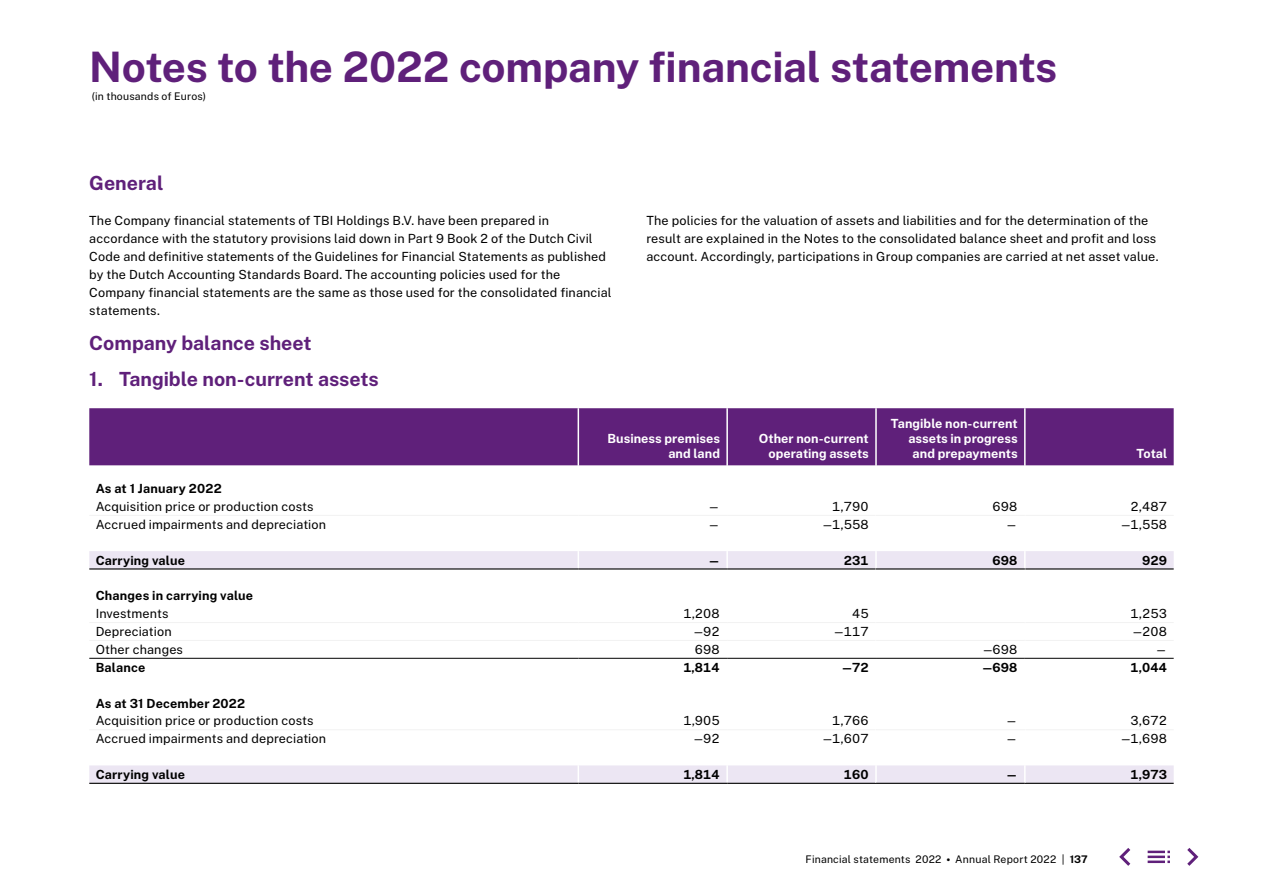
<style>
.page{position:relative;width:1263px;height:893px;background:#fff}
.page>*{position:absolute;margin:0;border:0;box-sizing:border-box;transform-origin:0 0}
.t1{font:700 42px "TBI Sans";letter-spacing:-.01em;color:#5f207a}
.t2{font:700 19.5px "TBI Sans";color:#5f207a}
.t3{font:12.6px/17.9px "TBI Sans";letter-spacing:.01em;color:#000}
.t4{font:700 12.6px "TBI Sans";letter-spacing:.015em;color:#000}
.t5{font:700 12.6px/15.1px "TBI Sans";letter-spacing:.005em;color:#fff;text-align:right}
.t6{font:12.6px "TBI Sans";letter-spacing:.01em;color:#000;scale:2.42 1}
.t7{font:700 12.6px "TBI Sans";letter-spacing:.015em;color:#000;scale:2.42 1}
.t8{font:10.5px "TBI Sans";letter-spacing:.02em;color:#000}
.s1{font-weight:700}
</style>
<div class="page">
<div style="left:89px;top:408px;width:1085px;height:57px;background:#5f207a"></div>
<svg style="left:89px;top:551px;width:1085px;height:232px"></svg>
<hr style="left:578px;top:408px;width:1px;height:57px;background:#fff">
<hr style="left:726px;top:408px;width:2px;height:57px;background:#fff">
<svg style="left:578px;top:465px;width:1px;height:318px"></svg>
<svg style="left:726px;top:551px;width:2px;height:232px"></svg>
<hr style="left:89px;top:783px;width:489px;height:1px;background:#000">
<hr style="left:578px;top:783px;width:149px;height:1px;background:#000">
<hr style="left:727px;top:783px;width:149px;height:1px;background:#000">
<hr style="left:1025px;top:783px;width:149px;height:1px;background:#000">
<hr style="left:89px;top:568px;width:489px;height:1px;background:#000">
<hr style="left:578px;top:568px;width:149px;height:1px;background:#000">
<hr style="left:727px;top:568px;width:149px;height:1px;background:#000">
<hr style="left:1025px;top:568px;width:149px;height:1px;background:#000">
<hr style="left:89px;top:515px;width:489px;height:1px;background:#f2f2f2">
<hr style="left:578px;top:515px;width:149px;height:1px;background:#f2f2f2">
<hr style="left:727px;top:515px;width:149px;height:1px;background:#f2f2f2">
<hr style="left:1025px;top:515px;width:149px;height:1px;background:#f2f2f2">
<hr style="left:89px;top:622px;width:489px;height:1px;background:#f2f2f2">
<hr style="left:578px;top:622px;width:149px;height:1px;background:#f2f2f2">
<hr style="left:727px;top:622px;width:149px;height:1px;background:#f2f2f2">
<hr style="left:1025px;top:622px;width:149px;height:1px;background:#f2f2f2">
<hr style="left:89px;top:640px;width:489px;height:1px;background:#f2f2f2">
<hr style="left:578px;top:640px;width:149px;height:1px;background:#f2f2f2">
<hr style="left:727px;top:640px;width:149px;height:1px;background:#f2f2f2">
<hr style="left:1025px;top:640px;width:149px;height:1px;background:#f2f2f2">
<hr style="left:89px;top:729px;width:489px;height:1px;background:#f2f2f2">
<hr style="left:578px;top:729px;width:149px;height:1px;background:#f2f2f2">
<hr style="left:727px;top:729px;width:149px;height:1px;background:#f2f2f2">
<hr style="left:1025px;top:729px;width:149px;height:1px;background:#f2f2f2">
<hr style="left:875px;top:408px;width:2px;height:57px;background:#fff">
<hr style="left:1024px;top:408px;width:1px;height:57px;background:#fff">
<svg style="left:875px;top:551px;width:2px;height:232px"></svg>
<svg style="left:1024px;top:465px;width:1px;height:318px"></svg>
<hr style="left:876px;top:515px;width:149px;height:1px;background:#f2f2f2">
<hr style="left:876px;top:622px;width:149px;height:1px;background:#f2f2f2">
<hr style="left:876px;top:640px;width:149px;height:1px;background:#f2f2f2">
<hr style="left:876px;top:729px;width:149px;height:1px;background:#f2f2f2">
<hr style="left:876px;top:568px;width:149px;height:1px;background:#000">
<hr style="left:876px;top:783px;width:149px;height:1px;background:#000">
<hr style="left:89px;top:658px;width:489px;height:1px;background:#000">
<hr style="left:578px;top:658px;width:149px;height:1px;background:#000">
<hr style="left:727px;top:658px;width:149px;height:1px;background:#000">
<hr style="left:876px;top:658px;width:149px;height:1px;background:#000">
<hr style="left:1025px;top:658px;width:149px;height:1px;background:#000">
<svg style="left:1119px;top:848px;width:11px;height:18px"></svg>
<svg style="left:1148px;top:851px;width:22px;height:12px"></svg>
<svg style="left:1187px;top:848px;width:11px;height:18px"></svg>
<h1 class="t1" style="left:89px;top:36px;width:969px">Notes to the 2022 company financial statements</h1>
<p class="t8" style="left:92px;top:89px;width:116px">(in thousands of Euros)</p>
<h2 class="t2" style="left:89px;top:168px;width:76px">General</h2>
<p class="t3" style="left:89px;top:211px;width:524px">The Company financial statements of TBI Holdings B.V. have been prepared in accordance with the statutory provisions laid down in Part 9 Book 2 of the Dutch Civil Code and definitive statements of the Guidelines for Financial Statements as published by the Dutch Accounting Standards Board. The accounting policies used for the Company financial statements are the same as those used for the consolidated financial statements.</p>
<p class="t3" style="left:646px;top:211px;width:514px">The policies for the valuation of assets and liabilities and for the determination of the result are explained in the Notes to the consolidated balance sheet and profit and loss account. Accordingly, participations in Group companies are carried at net asset value.</p>
<h2 class="t2" style="left:89px;top:329px;width:224px">Company balance sheet</h2>
<h2 class="t2" style="left:89px;top:365px;width:291px">1. Tangible non-current assets</h2>
<p class="t5" style="left:607px;top:430px;width:114px">Business premises and land</p>
<p class="t5" style="left:759px;top:430px;width:112px">Other non-current operating assets</p>
<p class="t5" style="left:891px;top:415px;width:128px">Tangible non-current assets in progress and prepayments</p>
<p class="t5" style="left:1137px;top:445px;width:32px">Total</p>
<p class="t4" style="left:96px;top:479px;width:127px">As at 1 January 2022</p>
<p class="t3" style="left:96px;top:497px;width:219px">Acquisition price or production costs</p>
<p class="t6" style="left:708px;top:498px;width:6px">-</p>
<p class="t3" style="left:832px;top:497px;width:39px">1,790</p>
<p class="t3" style="left:992px;top:497px;width:27px">698</p>
<p class="t3" style="left:1130px;top:497px;width:39px">2,487</p>
<p class="t3" style="left:96px;top:515px;width:232px">Accrued impairments and depreciation</p>
<p class="t6" style="left:708px;top:516px;width:6px">-</p>
<p class="t6" style="left:822px;top:516px;width:21px">-1,558</p>
<p class="t6" style="left:1006px;top:516px;width:6px">-</p>
<p class="t6" style="left:1120px;top:516px;width:21px">-1,558</p>
<p class="t4" style="left:96px;top:551px;width:91px">Carrying value</p>
<p class="t7" style="left:708px;top:551px;width:6px">-</p>
<p class="t4" style="left:843px;top:551px;width:27px">231</p>
<p class="t4" style="left:992px;top:551px;width:27px">698</p>
<p class="t4" style="left:1142px;top:551px;width:27px">929</p>
<p class="t4" style="left:96px;top:587px;width:159px">Changes in carrying value</p>
<p class="t3" style="left:96px;top:604px;width:74px">Investments</p>
<p class="t3" style="left:683px;top:604px;width:39px">1,208</p>
<p class="t3" style="left:852px;top:604px;width:19px">45</p>
<p class="t3" style="left:1130px;top:604px;width:39px">1,253</p>
<p class="t3" style="left:96px;top:622px;width:77px">Depreciation</p>
<p class="t6" style="left:693px;top:623px;width:13px">-92</p>
<p class="t6" style="left:833px;top:623px;width:16px">-117</p>
<p class="t6" style="left:1132px;top:623px;width:16px">-208</p>
<p class="t3" style="left:96px;top:640px;width:89px">Other changes</p>
<p class="t3" style="left:695px;top:640px;width:27px">698</p>
<p class="t6" style="left:982px;top:641px;width:16px">-698</p>
<p class="t6" style="left:1155px;top:641px;width:6px">-</p>
<p class="t4" style="left:96px;top:658px;width:51px">Balance</p>
<p class="t4" style="left:683px;top:658px;width:39px">1,814</p>
<p class="t7" style="left:841px;top:658px;width:13px">-72</p>
<p class="t7" style="left:982px;top:658px;width:16px">-698</p>
<p class="t4" style="left:1130px;top:658px;width:39px">1,044</p>
<p class="t4" style="left:96px;top:694px;width:151px">As at 31 December 2022</p>
<p class="t3" style="left:96px;top:711px;width:219px">Acquisition price or production costs</p>
<p class="t3" style="left:683px;top:711px;width:39px">1,905</p>
<p class="t3" style="left:832px;top:711px;width:39px">1,766</p>
<p class="t6" style="left:1006px;top:712px;width:6px">-</p>
<p class="t3" style="left:1130px;top:711px;width:39px">3,672</p>
<p class="t3" style="left:96px;top:729px;width:232px">Accrued impairments and depreciation</p>
<p class="t6" style="left:693px;top:730px;width:13px">-92</p>
<p class="t6" style="left:822px;top:730px;width:21px">-1,607</p>
<p class="t6" style="left:1006px;top:730px;width:6px">-</p>
<p class="t6" style="left:1120px;top:730px;width:21px">-1,698</p>
<p class="t4" style="left:96px;top:765px;width:91px">Carrying value</p>
<p class="t4" style="left:683px;top:765px;width:39px">1,814</p>
<p class="t4" style="left:843px;top:765px;width:27px">160</p>
<p class="t7" style="left:1006px;top:765px;width:6px">-</p>
<p class="t4" style="left:1130px;top:765px;width:39px">1,973</p>
<p class="t8" style="left:806px;top:852px;width:283px">Financial statements 2022 • Annual Report 2022 | <span class="s1">137</span></p>
</div>
